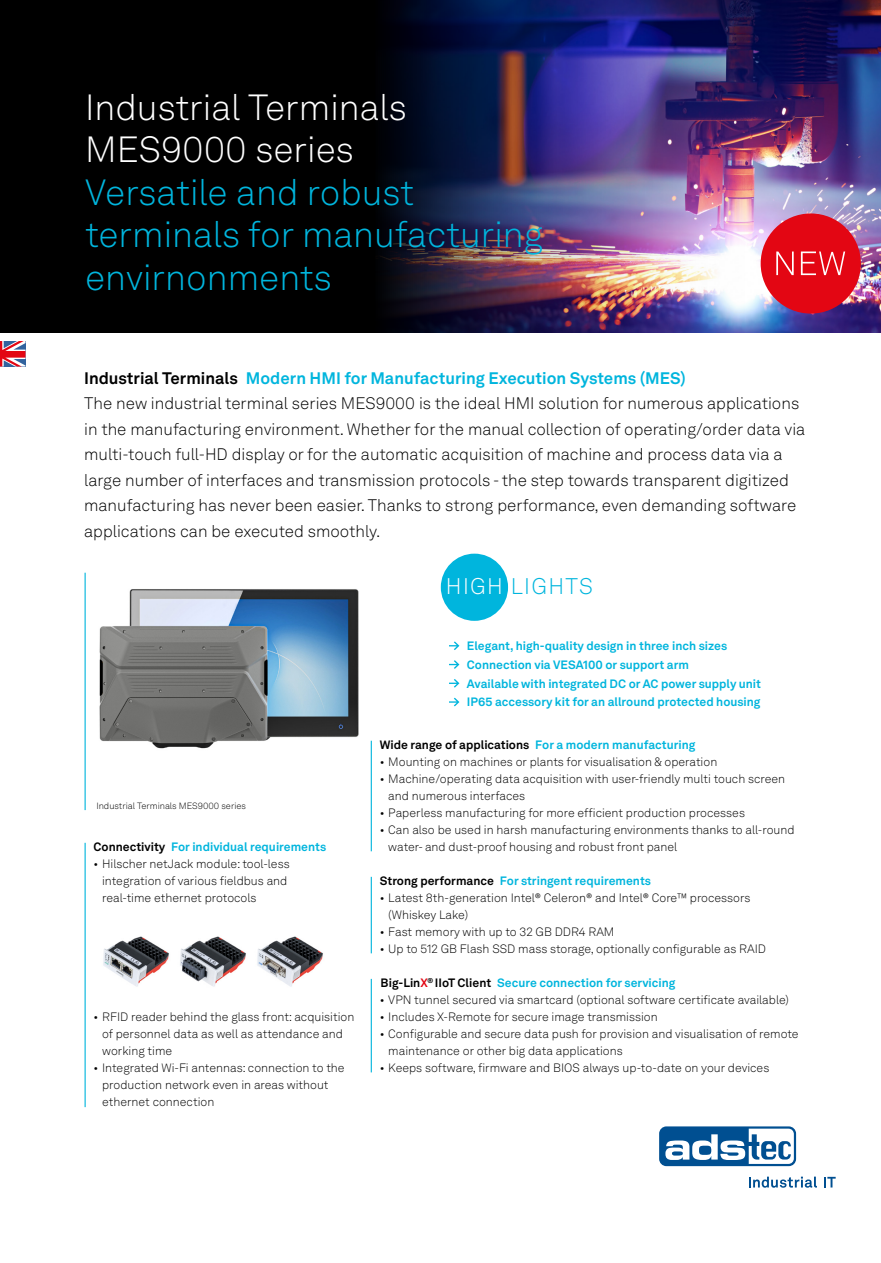
<style>
.page{position:relative;width:881px;height:1263px;background:#fff}
.page>*{position:absolute;margin:0;border:0;box-sizing:border-box;transform-origin:0 0}
.t1{font:300 36px/42.5px "Akkurat LL";color:#00b5dd}
.t2{font:300 36px "Akkurat LL";color:#fff}
.ads_Copy{font:300 22.35px "Akkurat LL";letter-spacing:.06em;color:#00b5dd}
.Absatzformat_1{font:300 16.5px/25.5px "Akkurat LL";color:#000}
.Absatzformat_1-2{font:700 16.5px "Akkurat LL";color:#00b5dd}
.t3{font:300 12px/17px "Akkurat LL";color:#000}
.ads_Copy-2{font:700 12px "Akkurat LL";color:#00b5dd}
.Absatz_Eingerückt{font:700 12px "Akkurat LL";color:#00b5dd}
.Absatz_Eingerückt-2{font:700 12px "Akkurat LL";color:#000}
.t4{font:300 9px "Akkurat LL";color:#000}
.s1{color:#fff}
.s2{color:#000}
.s3{color:#00b5dd}
.s4{color:#e30613}
</style>
<div class="page">
<div style="left:0;top:0;width:880px;height:333px;background:#000"></div>
<img style="left:380px;top:0;width:500px;height:333px">
<svg style="left:0;top:341px;width:26px;height:26px"></svg>
<hr style="left:370px;top:741px;width:2px;height:110px;background:#00b5dd">
<hr style="left:370px;top:877px;width:2px;height:76px;background:#00b5dd">
<hr style="left:370px;top:979px;width:2px;height:93px;background:#00b5dd">
<hr style="left:84px;top:573px;width:2px;height:237px;background:#00b5dd">
<svg style="left:449px;top:641px;width:10px;height:9px"></svg>
<svg style="left:449px;top:660px;width:10px;height:9px"></svg>
<svg style="left:449px;top:679px;width:10px;height:9px"></svg>
<svg style="left:449px;top:698px;width:10px;height:8px"></svg>
<div style="left:440px;top:554px;width:68px;height:67px;background:#00b5dd;border-radius:50%"></div>
<div style="left:760px;top:213px;width:100px;height:101px;background:#e30613;border-radius:50%"></div>
<svg style="left:776px;top:251px;width:17px;height:24px"></svg>
<svg style="left:800px;top:251px;width:44px;height:24px"></svg>
<hr style="left:84px;top:843px;width:2px;height:264px;background:#00b5dd">
<img style="left:103px;top:936px;width:220px;height:51px">
<div style="left:659px;top:1126px;width:136px;height:40px;background:#004f91;border-radius:7px"></div>
<svg style="left:665px;top:1129px;width:128px;height:35px"></svg>
<svg style="left:749px;top:1176px;width:67px;height:12px"></svg>
<svg style="left:824px;top:1177px;width:11px;height:10px"></svg>
<img style="left:99px;top:589px;width:260px;height:160px">
<p class="t2" style="left:85px;top:82px;width:323px">Industrial Terminals</p>
<p class="t1" style="left:85px;top:128px;width:330px"><span class="s1">MES9000 series<br></span>Versatile and robust</p>
<p class="t1" style="left:85px;top:213px;width:459px">terminals for manufacturing</p>
<p class="t1" style="left:85px;top:255px;width:248px">envirnonments</p>
<p class="Absatzformat_1-2" style="left:84px;top:365px;width:603px"><span class="s2">Industrial Terminals</span> Modern HMI for Manufacturing Execution Systems (MES)</p>
<p class="Absatzformat_1" style="left:84px;top:390px;width:722px">The new industrial terminal series MES9000 is the ideal HMI solution for numerous applications in the manufacturing environment. Whether for the manual collection of operating/order data via multi-touch full-HD display or for the automatic acquisition of machine and process data via a large number of interfaces and transmission protocols - the step towards transparent digitized manufacturing has never been easier. Thanks to strong performance, even demanding software applications can be executed smoothly.</p>
<p class="ads_Copy" style="left:446px;top:571px;width:148px"><span class="s1">HIGH</span> LIGHTS</p>
<p class="t4" style="left:96px;top:799px;width:151px">Industrial Terminals MES9000 series</p>
<p class="Absatz_Eingerückt" style="left:94px;top:838px;width:234px"><span class="s2">Connectivity</span> For individual requirements</p>
<p class="t3" style="left:102px;top:855px;width:189px;text-indent:-9px">• Hilscher netJack module: tool-less integration of various fieldbus and real-time ethernet protocols</p>
<p class="t3" style="left:102px;top:1008px;width:254px;text-indent:-9px">• RFID reader behind the glass front: acquisition of personnel data as well as attendance and working time</p>
<p class="t3" style="left:102px;top:1059px;width:244px;text-indent:-9px">• Integrated Wi-Fi antennas: connection to the production network even in areas without ethernet connection</p>
<p class="ads_Copy-2" style="left:466px;top:637px;width:262px">Elegant, high-quality design in three inch sizes</p>
<p class="ads_Copy-2" style="left:466px;top:655px;width:224px">Connection via VESA100 or support arm</p>
<p class="ads_Copy-2" style="left:466px;top:674px;width:295px">Available with integrated DC or AC power supply unit</p>
<p class="ads_Copy-2" style="left:466px;top:693px;width:295px">IP65 accessory kit for an allround protected housing</p>
<p class="Absatz_Eingerückt-2" style="left:379px;top:736px;width:317px">Wide range of applications <span class="s3">For a modern manufacturing</span></p>
<p class="t3" style="left:379px;top:753px;width:339px">• Mounting on machines or plants for visualisation &amp; operation</p>
<p class="t3" style="left:388px;top:770px;width:398px;text-indent:-9px">• Machine/operating data acquisition with user-friendly multi touch screen and numerous interfaces</p>
<p class="t3" style="left:379px;top:804px;width:366px">• Paperless manufacturing for more efficient production processes</p>
<p class="t3" style="left:388px;top:821px;width:407px;text-indent:-9px">• Can also be used in harsh manufacturing environments thanks to all-round water- and dust-proof housing and robust front panel</p>
<p class="Absatz_Eingerückt" style="left:379px;top:872px;width:272px"><span class="s2">Strong performance</span> For stringent requirements</p>
<p class="t3" style="left:388px;top:889px;width:363px;text-indent:-9px">• Latest 8th-generation Intel® Celeron® and Intel® Core™ processors (Whiskey Lake)</p>
<p class="t3" style="left:379px;top:923px;width:236px">• Fast memory with up to 32 GB DDR4 RAM</p>
<p class="t3" style="left:379px;top:940px;width:387px">• Up to 512 GB Flash SSD mass storage, optionally configurable as RAID</p>
<p class="ads_Copy-2" style="left:380px;top:974px;width:296px"><span class="s2">Big-Lin</span><span class="s4">X</span><sup>®</sup> <span class="s2">IIoT Client</span> Secure connection for servicing</p>
<p class="t3" style="left:379px;top:991px;width:410px">• VPN tunnel secured via smartcard (optional software certificate available)</p>
<p class="t3" style="left:379px;top:1008px;width:279px">• Includes X-Remote for secure image transmission</p>
<p class="t3" style="left:388px;top:1025px;width:411px;text-indent:-9px">• Configurable and secure data push for provision and visualisation of remote maintenance or other big data applications</p>
<p class="t3" style="left:379px;top:1059px;width:391px">• Keeps software, firmware and BIOS always up-to-date on your devices</p>
</div>
